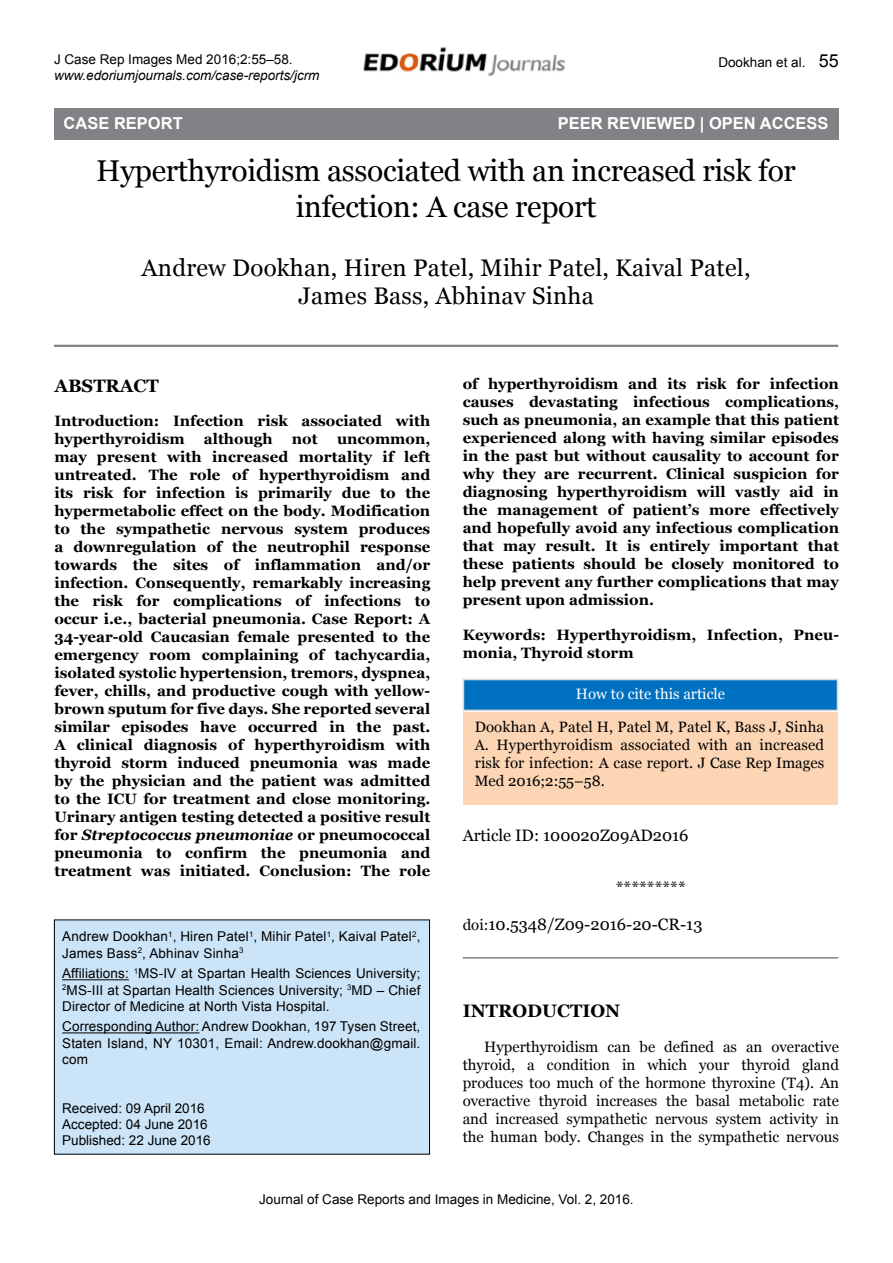
<style>
.page{position:relative;width:893px;height:1263px;background:#fff}
.page>*{position:absolute;margin:0;border:0;box-sizing:border-box;transform-origin:0 0}
.t1{font:30px/36px "Georgia";letter-spacing:-.01em;color:#000;text-align:center}
.t2{font:24px/28.8px "Georgia";letter-spacing:.01em;color:#000;text-align:center}
.t3{font:700 18px "Georgia";color:#000}
.t4{font:16.5px/36.3px "Georgia";color:#000}
.t5{font:700 16.5px "Arial";color:#fff}
.t6{font:700 15px/18px "Georgia";color:#000}
.t7{font:15px/18px "Georgia";color:#000;text-align:justify}
.t8{font:15px "Georgia";color:#fff}
.t9{font:13.5px/16.2px "Arial";letter-spacing:.01em;color:#000}
.t10{font:italic 13.5px "Arial";color:#000}
.s1{font-size:18px}
.s2{font-style:italic}
.s3{font-size:15px}
</style>
<div class="page">
<img style="left:363px;top:47px;width:202px;height:29px">
<hr style="left:54px;top:345px;width:784px;height:2px;background:#808285">
<div style="left:54px;top:920px;width:376px;height:234px;background:#cce4f7"></div>
<div style="left:54px;top:919px;width:376px;height:235px;border:1px solid #000"></div>
<hr style="left:62px;top:979px;width:67px;height:1px;background:#000">
<hr style="left:62px;top:1032px;width:137px;height:1px;background:#000">
<div style="left:463px;top:712px;width:375px;height:92px;background:#fcd5b5"></div>
<div style="left:463px;top:679px;width:375px;height:32px;background:#0070c0;border:2px solid #d9d9d9"></div>
<hr style="left:463px;top:957px;width:375px;height:2px;background:#808285">
<div style="left:54px;top:108px;width:784px;height:32px;background:#808285"></div>
<p class="t9" style="left:54px;top:51px;width:240px">J Case Rep Images Med 2016;2:55–58.</p>
<p class="t10" style="left:54px;top:67px;width:267px">www.edoriumjournals.com/case-reports/jcrm</p>
<p class="t9" style="left:718px;top:54px;width:122px">Dookhan et al. <span class="s1">55</span></p>
<p class="t5" style="left:64px;top:112px;width:13px">C</p>
<p class="t5" style="left:114px;top:112px;width:13px">R</p>
<p class="t5" style="left:696px;top:112px;width:10px">OPE</p>
<p class="t5" style="left:730px;top:112px;width:27px">N ACCESS</p>
<h1 class="t1" style="left:96px;top:153px;width:701px">Hyperthyroidism associated with an increased risk for infection: A case report</h1>
<h2 class="t2" style="left:142px;top:253px;width:610px">Andrew Dookhan, Hiren Patel, Mihir Patel, Kaival Patel,<br>James Bass, Abhinav Sinha</h2>
<p class="t5" style="left:64px;top:112px;width:121px">CASE REPORT</p>
<p class="t5" style="left:558px;top:112px;width:164px">PEER REVIEWED | OPE</p>
<p class="t5" style="left:744px;top:112px;width:29px">N ACCESS</p>
<p class="t3" style="left:54px;top:374px;width:106px">Abstract</p>
<p class="t6" style="left:54px;top:412px;width:377px">Introduction: Infection risk associated with hyperthyroidism</p>
<p class="t6" style="left:204px;top:430px;width:70px">although</p>
<p class="t6" style="left:292px;top:430px;width:27px">not</p>
<p class="t6" style="left:54px;top:430px;width:377px;text-align:justify;text-indent:283px">uncommon, may present with increased mortality if left untreated. The role of hyperthyroidism and its risk for infection is primarily due to the hypermetabolic effect on the body. Modification to the sympathetic nervous system produces a downregulation of the neutrophil response towards the sites of inflammation and/or infection. Consequently, remarkably increasing the risk for complications of infections to occur i.e., bacterial pneumonia. Case Report: A 34-year-old Caucasian female presented to the emergency room complaining of tachycardia, isolated systolic hypertension, tremors, dyspnea, fever, chills, and productive cough with yellow&shy;brown sputum for five days. She reported several similar episodes have occurred in the past.<br>A clinical diagnosis of hyperthyroidism with thyroid storm induced pneumonia was made by the physician and the patient was admitted to the ICU for treatment and close monitoring.<br>Urinary antigen testing detected a positive result for <span class="s2">Streptococcus pneumoniae</span> or pneumococcal pneumonia to confirm the pneumonia and treatment was initiated. Conclusion: The role</p>
<p class="t9" style="left:62px;top:929px;width:360px">Andrew Dookhan<sup>1</sup>, Hiren Patel<sup>1</sup>, Mihir Patel<sup>1</sup>, Kaival Patel<sup>2</sup>,<br>James Bass<sup>2</sup>, Abhinav Sinha<sup>3</sup></p>
<p class="t9" style="left:62px;top:966px;width:360px;text-align:justify">Affiliations: <sup>1</sup>MS-IV at Spartan Health Sciences University; <sup>2</sup>MS-III at Spartan Health Sciences University; <sup>3</sup>MD – Chief Director of Medicine at North Vista Hospital.</p>
<p class="t9" style="left:62px;top:1019px;width:360px;text-align:justify">Corresponding Author: Andrew Dookhan, 197 Tysen Street, Staten Island, NY 10301, Email: Andrew.dookhan@gmail. com</p>
<p class="t9" style="left:62px;top:1100px;width:150px">Received: 09 April 2016<br>Accepted: 04 June 2016<br>Published: 22 June 2016</p>
<p class="t6" style="left:463px;top:375px;width:378px;text-align:justify">of hyperthyroidism and its risk for infection causes devastating infectious complications, such as pneumonia, an example that this patient experienced along with having similar episodes in the past but without causality to account for why they are recurrent. Clinical suspicion for diagnosing hyperthyroidism will vastly aid in the management of patient’s more effectively and hopefully avoid any infectious complication that may result. It is entirely important that these patients should be closely monitored to help prevent any further complications that may present upon admission.</p>
<p class="t6" style="left:463px;top:626px;width:378px">Keywords: Hyperthyroidism, Infection, Pneu&shy;monia, Thyroid storm</p>
<p class="t8" style="left:576px;top:685px;width:151px">How to cite this article</p>
<p class="t7" style="left:475px;top:718px;width:351px">Dookhan A, Patel H, Patel M, Patel K, Bass J, Sinha A. Hyperthyroidism associated with an increased risk for infection: A case report. J Case Rep Images Med 2016;2:55–58.</p>
<p class="t4" style="left:463px;top:817px;width:227px">Article ID: 100020Z09AD2016</p>
<p class="t4" style="left:463px;top:870px;width:241px;text-indent:153px">********* <span class="s3">doi:</span>10.5348/Z09-2016-20-CR-13</p>
<p class="t3" style="left:463px;top:999px;width:159px">iNTRODUCTION</p>
<p class="t7" style="left:463px;top:1038px;width:378px;text-indent:22px">Hyperthyroidism can be defined as an overactive thyroid, a condition in which your thyroid gland produces too much of the hormone thyroxine (T4). An overactive thyroid increases the basal metabolic rate and increased sympathetic nervous system activity in the human body. Changes in the sympathetic nervous</p>
<p class="t9" style="left:259px;top:1191px;width:376px">Journal of Case Reports and Images in Medicine, Vol. 2, 2016.</p>
</div>
